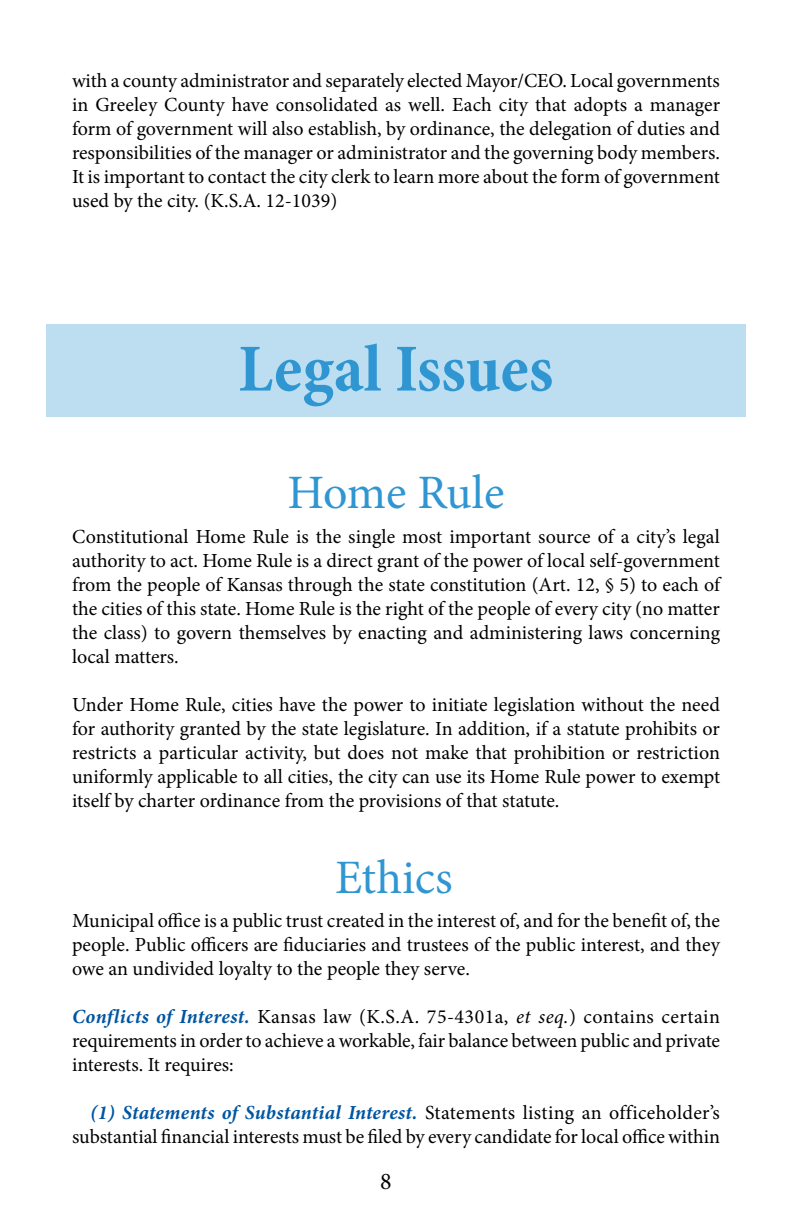
<style>
.page{position:relative;width:792px;height:1224px;background:#fff}
.page>*{position:absolute;margin:0;border:0;box-sizing:border-box;transform-origin:0 0}
.t1{font:700 condensed 68px "Minion Pro";color:#3096d2}
.t2{font:48px "Minion Pro";color:#3096d2}
.t3{font:24px "Minion Pro";color:#000}
.t4{font:20px/24px "Minion Pro";color:#000;text-align:justify}
.s1{font-weight:700;font-style:italic;color:#0055a1}
.s2{font-style:italic}
</style>
<div class="page">
<div style="left:46px;top:324px;width:700px;height:93px;background:#bddef1"></div>
<p class="t4" style="left:72px;top:68px;width:650px">with a county administrator and separately elected Mayor/CEO. Local governments in Greeley County have consolidated as well. Each city that adopts a manager form of government will also establish, by ordinance, the delegation of duties and responsibilities of the manager or administrator and the governing body members.<br>It is important to contact the city clerk to learn more about the form of government used by the city. (K.S.A. 12-1039)</p>
<h1 class="t1" style="left:238px;top:322px;width:317px">Legal Issues</h1>
<h2 class="t2" style="left:288px;top:461px;width:218px">Home Rule</h2>
<p class="t4" style="left:72px;top:524px;width:650px">Constitutional Home Rule is the single most important source of a city’s legal authority to act. Home Rule is a direct grant of the power of local self-government from the people of Kansas through the state constitution (Art. 12, § 5) to each of the cities of this state. Home Rule is the right of the people of every city (no matter the class) to govern themselves by enacting and administering laws concerning local matters.</p>
<p class="t4" style="left:72px;top:692px;width:650px">Under Home Rule, cities have the power to initiate legislation without the need for authority granted by the state legislature. In addition, if a statute prohibits or restricts a particular activity, but does not make that prohibition or restriction uniformly applicable to all cities, the city can use its Home Rule power to exempt itself by charter ordinance from the provisions of that statute.</p>
<h2 class="t2" style="left:335px;top:846px;width:119px">Ethics</h2>
<p class="t4" style="left:72px;top:908px;width:650px">Municipal office is a public trust created in the interest of, and for the benefit of, the people. Public officers are fiduciaries and trustees of the public interest, and they owe an undivided loyalty to the people they serve.</p>
<p class="t4" style="left:72px;top:1004px;width:650px"><span class="s1">Conflicts of Interest.</span> Kansas law (K.S.A. 75-4301a, <span class="s2">et seq.</span>) contains certain requirements in order to achieve a workable, fair balance between public and private interests. It requires:</p>
<p class="t4" style="left:72px;top:1100px;width:650px;text-align:right"><span class="s1">(1) Statements of Substantial Interest.</span> Statements listing an officeholder’s substantial financial interests must be filed by every candidate for local office within</p>
<p class="t3" style="left:380px;top:1166px;width:13px">8</p>
</div>
